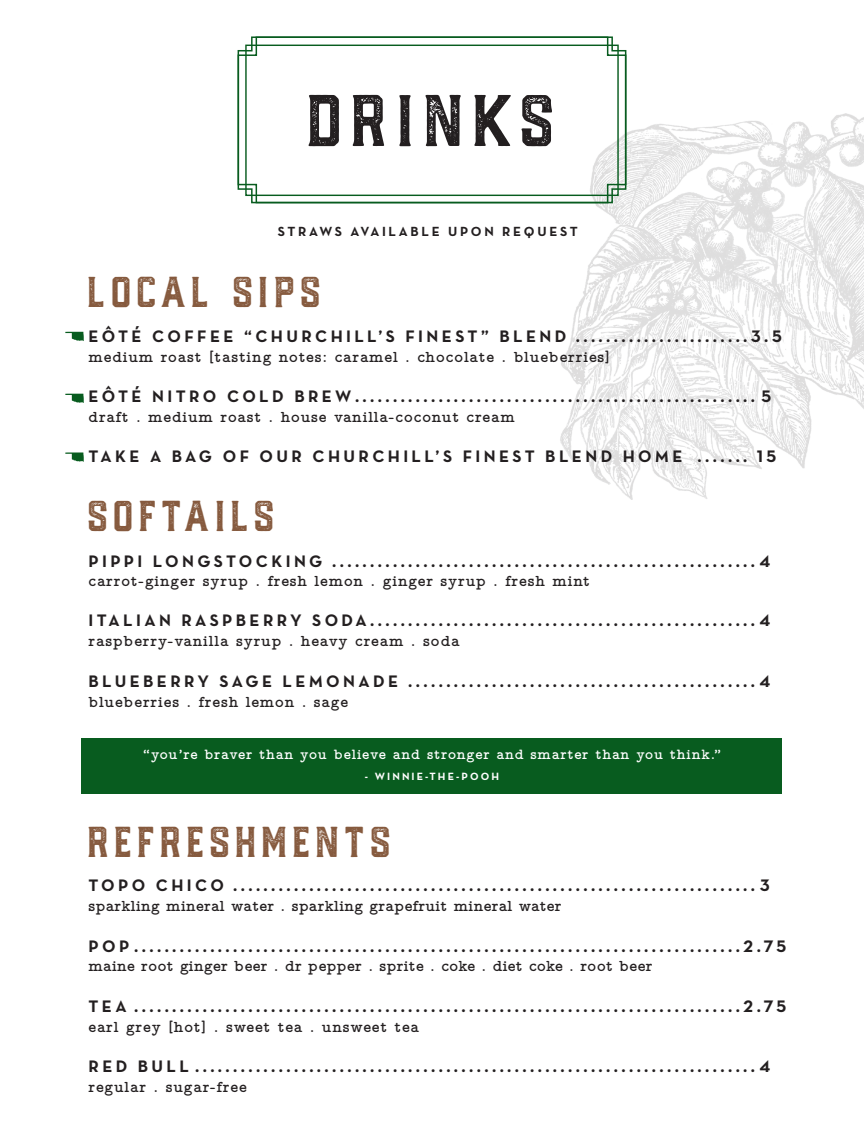
<style>
.page{position:relative;width:864px;height:1134px;background:#fff}
.page>*{position:absolute;margin:0;border:0;box-sizing:border-box;transform-origin:0 0}
.t1{font:78px "Trade Supply Textured";letter-spacing:.1em;color:#231f20}
.t2{font:46.2px "Trade Supply Textured";letter-spacing:.1em;color:#865a3e}
.t3{font:16.95px "Neutra Text Bold Alt";letter-spacing:.2em;color:#231f20}
.t4{font:700 16.5px "LM Mono Prop Lt 10";letter-spacing:.05em;color:#231f20}
.t5{font:700 16.5px "LM Mono Prop Lt 10";letter-spacing:.02em;color:#231f20}
.t6{font:700 15.3px "LM Mono Prop Lt 10";letter-spacing:.05em;color:#fff}
.t7{font:13.5px "Neutra Text Bold Alt";letter-spacing:.2em;color:#231f20}
.t8{font:10.65px "Neutra Text Bold Alt";letter-spacing:.2em;color:#fff}
</style>
<div class="page">
<img style="left:560px;top:114px;width:304px;height:386px">
<svg style="left:237px;top:36px;width:390px;height:168px"></svg>
<div style="left:245px;top:45px;width:374px;height:151px;border:1px solid #085c1f"></div>
<div style="left:82px;top:738px;width:700px;height:56px;background:#085c1f"></div>
<svg style="left:65px;top:332px;width:19px;height:9px"></svg>
<svg style="left:65px;top:452px;width:19px;height:10px"></svg>
<svg style="left:65px;top:394px;width:19px;height:9px"></svg>
<p class="t1" style="left:308px;top:78px;width:249px">DRINKS</p>
<p class="t7" style="left:278px;top:223px;width:301px">STRAWS AVAILABLE UPON REQUEST</p>
<p class="t2" style="left:89px;top:266px;width:235px">LOCAL SIPS</p>
<p class="t3" style="left:89px;top:325px;width:695px">EÔTÉ COFFEE “CHURCHILL’S FINEST” BLEND .......................3.5</p>
<p class="t4" style="left:89px;top:345px;width:523px">medium roast [tasting notes: caramel . chocolate . blueberries]</p>
<p class="t3" style="left:89px;top:386px;width:684px">EÔTÉ NITRO COLD BREW..................................................... 5</p>
<p class="t4" style="left:89px;top:405px;width:428px">draft . medium roast . house vanilla-coconut cream</p>
<p class="t3" style="left:89px;top:446px;width:689px">TAKE A BAG OF OUR CHURCHILL’S FINEST BLEND HOME ....... 15</p>
<p class="t2" style="left:89px;top:490px;width:188px">SOFTAILS</p>
<p class="t3" style="left:89px;top:550px;width:683px">PIPPI LONGSTOCKING ........................................................4</p>
<p class="t4" style="left:89px;top:569px;width:503px">carrot-ginger syrup . fresh lemon . ginger syrup . fresh mint</p>
<p class="t3" style="left:89px;top:610px;width:683px">ITALIAN RASPBERRY SODA...................................................4</p>
<p class="t4" style="left:89px;top:629px;width:373px">raspberry-vanilla syrup . heavy cream . soda</p>
<p class="t3" style="left:89px;top:671px;width:683px">BLUEBERRY SAGE LEMONADE ..............................................4</p>
<p class="t4" style="left:89px;top:690px;width:261px">blueberries . fresh lemon . sage</p>
<p class="t6" style="left:143px;top:744px;width:580px">“you’re braver than you believe and stronger and smarter than you think.”</p>
<p class="t8" style="left:365px;top:770px;width:136px">- WINNIE-THE-POOH</p>
<p class="t2" style="left:89px;top:817px;width:305px">REFRESHMENTS</p>
<p class="t3" style="left:89px;top:874px;width:683px">TOPO CHICO .....................................................................3</p>
<p class="t5" style="left:89px;top:894px;width:475px">sparkling mineral water . sparkling grapefruit mineral water</p>
<p class="t3" style="left:89px;top:935px;width:699px">POP................................................................................2.75</p>
<p class="t5" style="left:89px;top:955px;width:565px">maine root ginger beer . dr pepper . sprite . coke . diet coke . root beer</p>
<p class="t3" style="left:89px;top:996px;width:699px">TEA ................................................................................2.75</p>
<p class="t4" style="left:89px;top:1015px;width:332px">earl grey [hot] . sweet tea . unsweet tea</p>
<p class="t3" style="left:89px;top:1056px;width:683px">RED BULL ..........................................................................4</p>
<p class="t4" style="left:89px;top:1075px;width:160px">regular . sugar-free</p>
</div>
